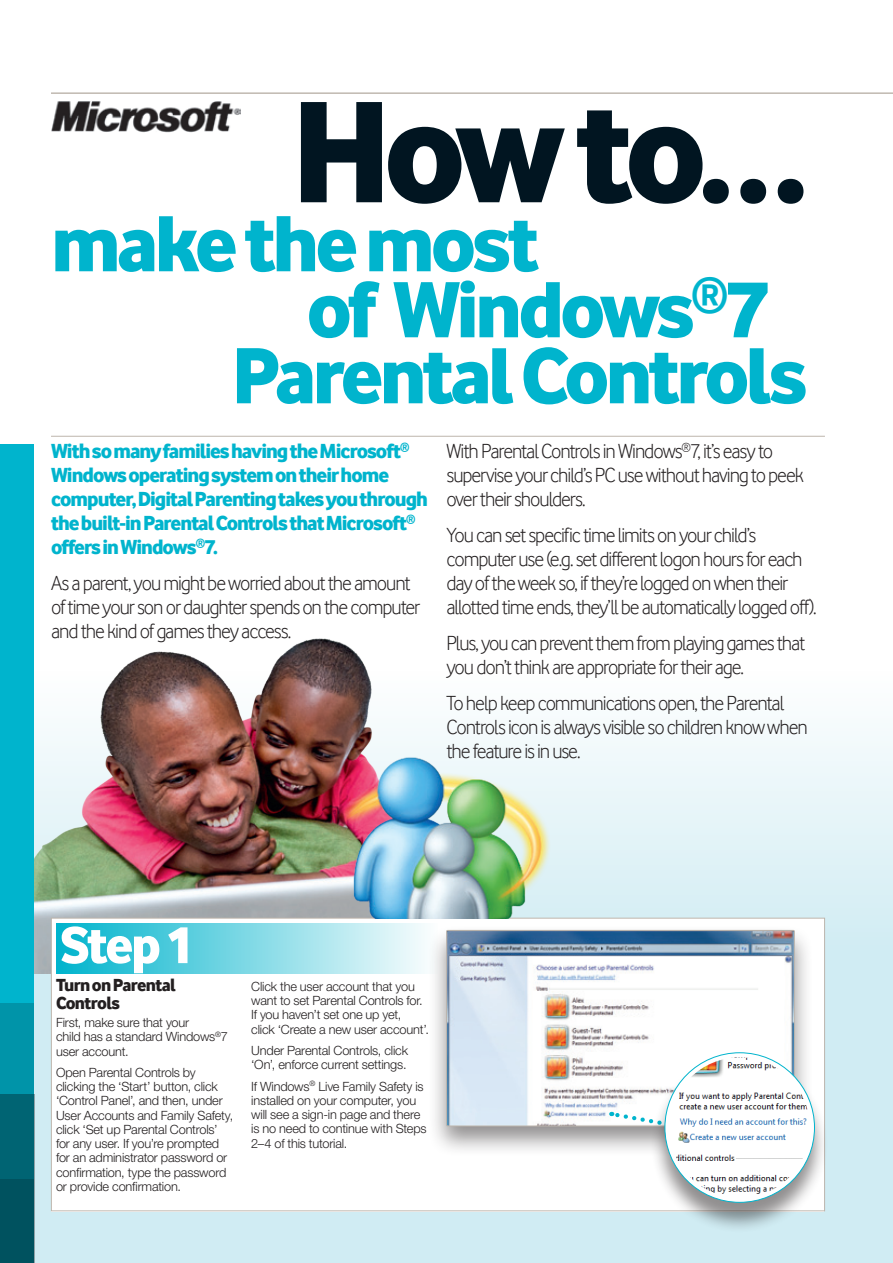
<style>
.page{position:relative;width:893px;height:1263px;background:#fff}
.page>*{position:absolute;margin:0;border:0;box-sizing:border-box;transform-origin:0 0}
.t1{font:150px "Vodafone Ex B";color:#011521}
.t2{font:82.5px "Vodafone Ex B";letter-spacing:-.05em;color:#00b4cd}
.t3{font:54px "Vodafone Ex B";color:#fff}
.t4{font:21px/24px "Vodafone Lt";letter-spacing:-.05em;color:#231f20}
.t5{font:21px/24px "Vodafone Ex B";letter-spacing:-.05em;color:#00b4cd}
.t6{font:18px/18px "Vodafone Ex B";letter-spacing:-.04em;color:#231f20}
.t7{font:300 12.75px/14.2px "Helvetica Neue LT Std";letter-spacing:-.015em;color:#231f20}
</style>
<div class="page">
<div style="left:0;top:640px;width:893px;height:623px;background:linear-gradient(to bottom,#f6fbfc,#c2e5ee)"></div>
<img style="left:34px;top:638px;width:406px;height:335px">
<hr style="left:51px;top:436px;width:774px;height:1px;background:#beb6ad">
<img style="left:51px;top:101px;width:190px;height:32px">
<div style="left:52px;top:918px;width:772px;height:294px;background:#fff"></div>
<div style="left:56px;top:923px;width:382px;height:50px;background:linear-gradient(to right,#00b3cc,#fcfefe)"></div>
<div style="left:426px;top:923px;width:386px;height:233px;background:#231f20;opacity:.5"></div>
<img style="left:448px;top:932px;width:344px;height:192px">
<div style="left:446px;top:930px;width:348px;height:196px;border:1px solid #beb6ad"></div>
<svg style="left:610px;top:1110px;width:39px;height:31px"></svg>
<div style="left:649px;top:1054px;width:179px;height:178px;background:#231f20;opacity:.5"></div>
<svg style="left:665px;top:1053px;width:149px;height:149px"></svg>
<img style="left:669px;top:1057px;width:141px;height:141px;border-radius:70px">
<img style="left:324px;top:736px;width:231px;height:182px">
<hr style="left:51px;top:93px;width:842px;height:1px;background:#beb6ad">
<div style="left:0;top:444px;width:34px;height:819px;background:#00b4cd"></div>
<svg style="left:0;top:1003px;width:34px;height:260px;background:#006e7f"></svg>
<p class="t1" style="left:291px;top:58px;width:518px">How to…</p>
<p class="t2" style="left:51px;top:192px;width:489px">make the most</p>
<p class="t2" style="left:307px;top:258px;width:465px">of Windows<sup>®</sup>7</p>
<p class="t2" style="left:232px;top:324px;width:578px">Parental Controls</p>
<p class="t5" style="left:51px;top:439px;width:379px">With so many families having the Microsoft<sup>® </sup>Windows operating system on their home computer, Digital Parenting takes you through the built-in Parental Controls that Microsoft<sup>® </sup>offers in Windows<sup>®</sup>7.</p>
<p class="t4" style="left:51px;top:571px;width:371px">As a parent, you might be worried about the amount of time your son or daughter spends on the computer and the kind of games they access.</p>
<p class="t4" style="left:446px;top:439px;width:359px">With Parental Controls in Windows<sup>®</sup>7, it’s easy to supervise your child’s PC use without having to peek over their shoulders.</p>
<p class="t4" style="left:446px;top:523px;width:371px">You can set specific time limits on your child’s computer use (e.g. set different logon hours for each day of the week so, if they’re logged on when their allotted time ends, they’ll be automatically logged off).</p>
<p class="t4" style="left:446px;top:631px;width:360px">Plus, you can prevent them from playing games that you don’t think are appropriate for their age.</p>
<p class="t4" style="left:446px;top:691px;width:363px">To help keep communications open, the Parental<br>Controls icon is always visible so children know when the feature is in use.</p>
<p class="t3" style="left:60px;top:911px;width:136px">Step 1</p>
<p class="t6" style="left:56px;top:976px;width:121px">Turn on Parental<br>Controls</p>
<p class="t7" style="left:56px;top:1015px;width:173px">First, make sure that your<br>child has a standard Windows<sup>®</sup>7 user account.</p>
<p class="t7" style="left:56px;top:1065px;width:179px">Open Parental Controls by clicking the ‘Start’ button, click ‘Control Panel’, and then, under<br>User Accounts and Family Safety, click ‘Set up Parental Controls’ for any user. If you’re prompted for an administrator password or confirmation, type the password or provide confirmation.</p>
<p class="t7" style="left:251px;top:979px;width:179px">Click the user account that you want to set Parental Controls for.<br>If you haven’t set one up yet,<br>click ‘Create a new user account’.</p>
<p class="t7" style="left:251px;top:1043px;width:158px">Under Parental Controls, click ‘On’, enforce current settings.</p>
<p class="t7" style="left:251px;top:1078px;width:177px">If Windows<sup>®</sup> Live Family Safety is installed on your computer, you will see a sign-in page and there is no need to continue with Steps<br>2–4 of this tutorial.</p>
</div>
